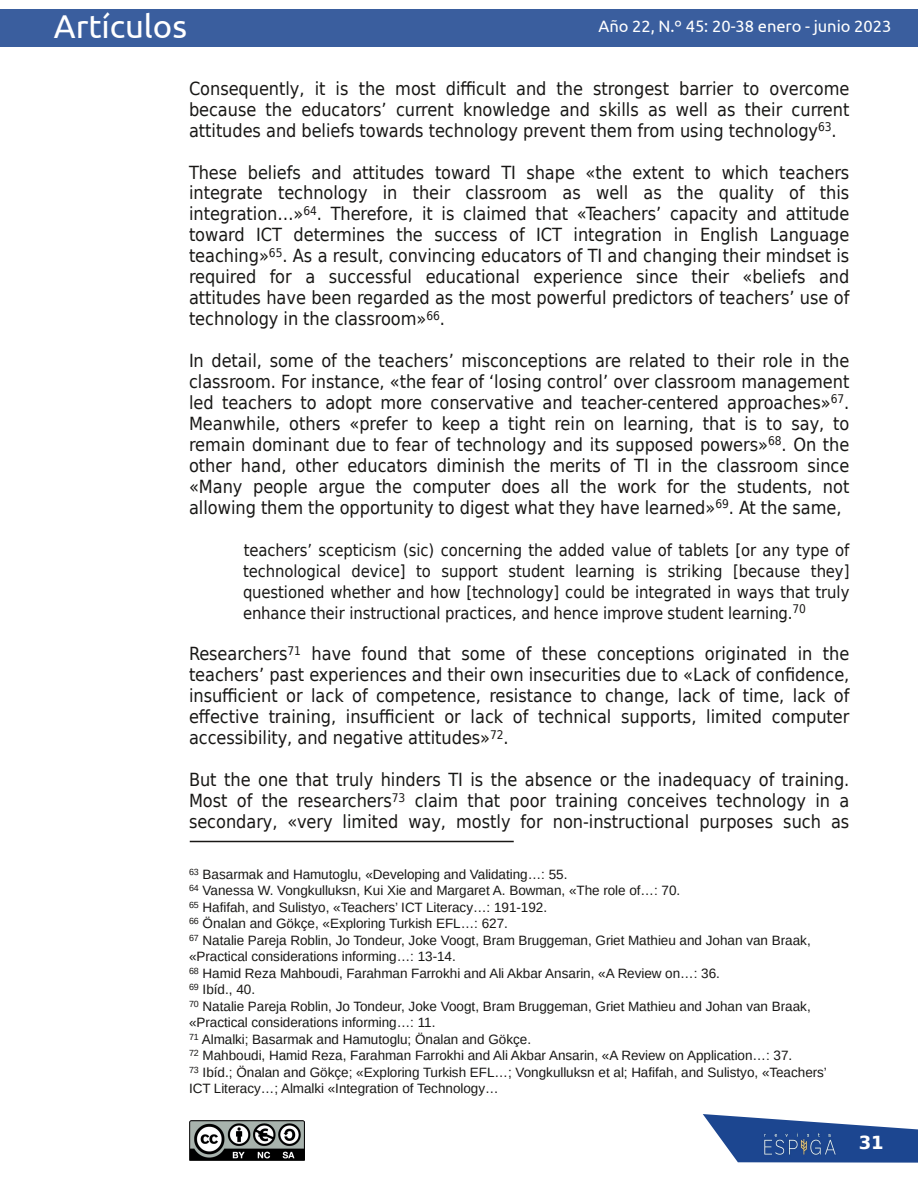
<style>
.page{position:relative;width:918px;height:1188px;background:#fff}
.page>*{position:absolute;margin:0;border:0;box-sizing:border-box;transform-origin:0 0}
.t1{font:33px "Ubuntu";color:#fff}
.t2{font:18px/21px "DejaVu Sans Condensed";color:#181715;text-align:justify}
.t3{font:700 18px "DejaVu Sans";color:#fff}
.t4{font:16.5px/21px "DejaVu Sans Condensed";letter-spacing:-.005em;color:#181715;text-align:justify}
.t5{font:16.5px "Ubuntu";color:#fff}
.t6{font:13.5px/16.5px "Liberation Sans";color:#181715}
</style>
<div class="page">
<svg style="left:703px;top:1114px;width:215px;height:49px"></svg>
<img style="left:741px;top:1129px;width:118px;height:31px">
<div style="left:0;top:9px;width:918px;height:38px;background:#3a5e9e"></div>
<img style="left:190px;top:1120px;width:114px;height:41px">
<hr style="left:190px;top:841px;width:324px;height:1px;background:#181715">
<h1 class="t1" style="left:54px;top:8px;width:135px">Artículos</h1>
<p class="t5" style="left:599px;top:16px;width:294px">Año 22, N.º 45: 20-38 enero - junio 2023</p>
<p class="t2" style="left:189px;top:78px;width:662px">Consequently, it is the most difficult and the strongest barrier to overcome because the educators’ current knowledge and skills as well as their current attitudes and beliefs towards technology prevent them from using technology<sup>63</sup>.</p>
<p class="t2" style="left:189px;top:162px;width:662px">These beliefs and attitudes toward TI shape «the extent to which teachers integrate technology in their classroom as well as the quality of this integration…»<sup>64</sup>. Therefore, it is claimed that «Teachers’ capacity and attitude toward ICT determines the success of ICT integration in English Language teaching»<sup>65</sup>. As a result, convincing educators of TI and changing their mindset is required for a successful educational experience since their «beliefs and attitudes have been regarded as the most powerful predictors of teachers’ use of technology in the classroom»<sup>66</sup>.</p>
<p class="t2" style="left:189px;top:350px;width:662px">In detail, some of the teachers’ misconceptions are related to their role in the classroom. For instance, «the fear of ‘losing control’ over classroom management led teachers to adopt more conservative and teacher-centered approaches»<sup>67</sup>.<br>Meanwhile, others «prefer to keep a tight rein on learning, that is to say, to remain dominant due to fear of technology and its supposed powers»<sup>68</sup>. On the other hand, other educators diminish the merits of TI in the classroom since «Many people argue the computer does all the work for the students, not allowing them the opportunity to digest what they have learned»<sup>69</sup>. At the same,</p>
<p class="t4" style="left:243px;top:539px;width:608px">teachers’ scepticism (sic) concerning the added value of tablets [or any type of technological device] to support student learning is striking [because they] questioned whether and how [technology] could be integrated in ways that truly enhance their instructional practices, and hence improve student learning.<sup>70</sup></p>
<p class="t2" style="left:189px;top:644px;width:662px">Researchers<sup>71</sup> have found that some of these conceptions originated in the teachers’ past experiences and their own insecurities due to «Lack of confidence, insufficient or lack of competence, resistance to change, lack of time, lack of effective training, insufficient or lack of technical supports, limited computer accessibility, and negative attitudes»<sup>72</sup>.</p>
<p class="t2" style="left:189px;top:769px;width:662px">But the one that truly hinders TI is the absence or the inadequacy of training.<br>Most of the researchers<sup>73</sup> claim that poor training conceives technology in a secondary, «very limited way, mostly for non-instructional purposes such as</p>
<p class="t6" style="left:189px;top:866px;width:639px"><sup>63</sup> Basarmak and Hamutoglu, «Developing and Validating…: 55.<br><sup>64</sup> Vanessa W. Vongkulluksn, Kui Xie and Margaret A. Bowman, «The role of…: 70.<br><sup>65</sup> Hafifah, and Sulistyo, «Teachers’ ICT Literacy…: 191-192.<br><sup>66</sup> Önalan and Gökçe, «Exploring Turkish EFL…: 627.<br><sup>67</sup> Natalie Pareja Roblin, Jo Tondeur, Joke Voogt, Bram Bruggeman, Griet Mathieu and Johan van Braak, «Practical considerations informing…: 13-14.<br><sup>68</sup> Hamid Reza Mahboudi, Farahman Farrokhi and Ali Akbar Ansarin, «A Review on…: 36.<br><sup>69</sup> Ibíd., 40.<br><sup>70</sup> Natalie Pareja Roblin, Jo Tondeur, Joke Voogt, Bram Bruggeman, Griet Mathieu and Johan van Braak, «Practical considerations informing…: 11.<br><sup>71</sup> Almalki; Basarmak and Hamutoglu; Önalan and Gökçe.<br><sup>72</sup> Mahboudi, Hamid Reza, Farahman Farrokhi and Ali Akbar Ansarin, «A Review on Application…: 37.<br><sup>73</sup> Ibíd.; Önalan and Gökçe; «Exploring Turkish EFL…; Vongkulluksn et al; Hafifah, and Sulistyo, «Teachers’ ICT Literacy…; Almalki «Integration of Technology…</p>
<p class="t3" style="left:859px;top:1132px;width:26px">31</p>
</div>
